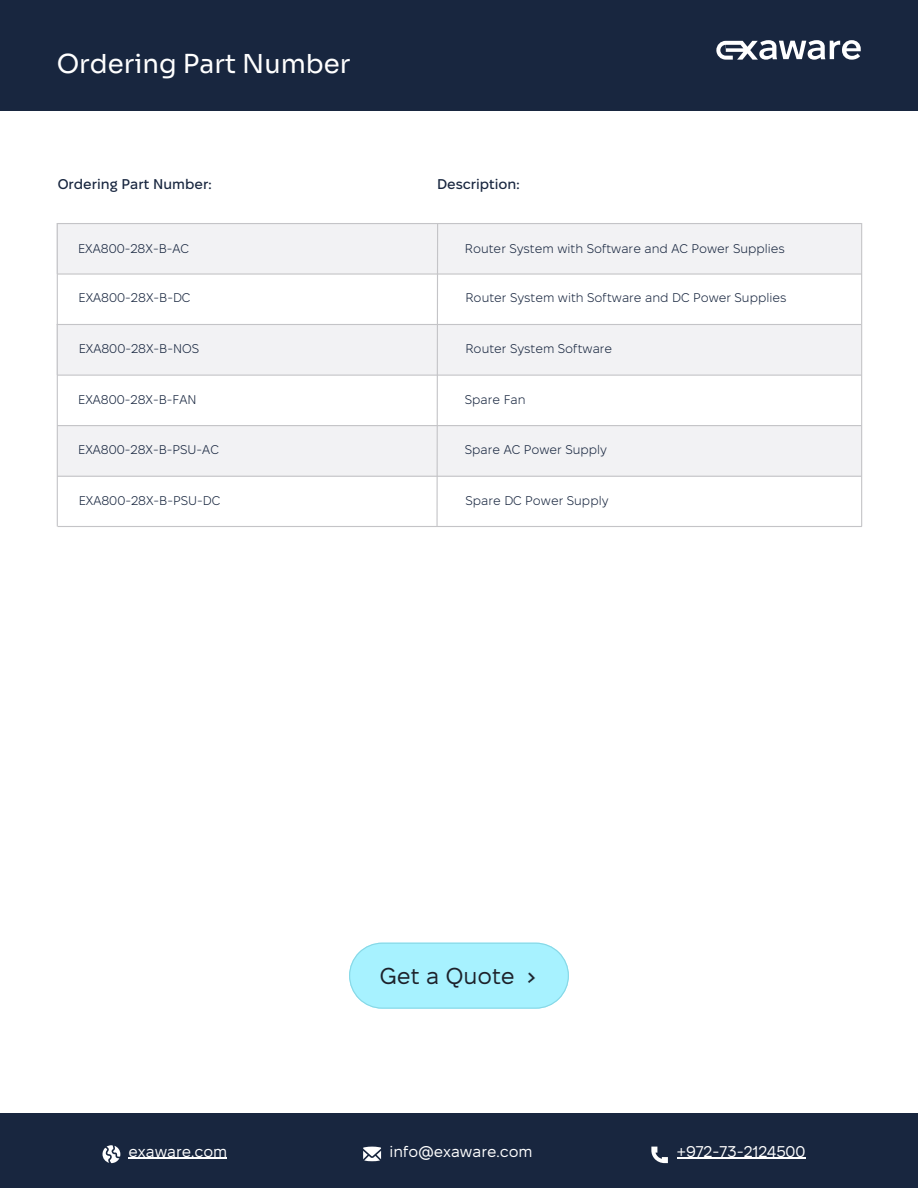
<style>
.page{position:relative;width:918px;height:1188px;background:#fff}
.page>*{position:absolute;margin:0;border:0;box-sizing:border-box;transform-origin:0 0}
.t1{font:26.1px "Sora";color:#fff}
.t2{font:22.95px "Fixel Display";color:#1d222b}
.t3{font:15.45px "Fixel Display";color:#fff}
.t4{font:500 14.1px "Fixel Display";color:#18263f}
.t5{font:300 12.6px "Fixel Display";color:#18263f}
</style>
<div class="page">
<div style="left:0;top:0;width:918px;height:111px;background:#18263f"></div>
<svg style="left:716px;top:40px;width:145px;height:19px"></svg>
<div style="left:0;top:1113px;width:918px;height:75px;background:#18263f"></div>
<svg style="left:363px;top:1147px;width:18px;height:14px"></svg>
<svg style="left:103px;top:1145px;width:17px;height:18px"></svg>
<svg style="left:651px;top:1147px;width:17px;height:16px"></svg>
<hr style="left:128px;top:1158px;width:99px;height:1px;background:#fff">
<hr style="left:677px;top:1158px;width:129px;height:1px;background:#fff">
<svg style="left:349px;top:943px;width:220px;height:66px"></svg>
<img style="left:523px;top:966px;width:19px;height:23px">
<div style="left:57px;top:223px;width:804px;height:50px;background:#f2f2f4"></div>
<div style="left:57px;top:324px;width:804px;height:50px;background:#f2f2f4"></div>
<div style="left:57px;top:426px;width:804px;height:51px;background:#f2f2f4"></div>
<hr style="left:57px;top:324px;width:804px;height:1px;background:#c4c4c7">
<hr style="left:57px;top:375px;width:805px;height:1px;background:#c4c4c7">
<hr style="left:57px;top:425px;width:805px;height:1px;background:#c4c4c7">
<hr style="left:57px;top:476px;width:805px;height:1px;background:#c4c4c7">
<hr style="left:58px;top:273px;width:804px;height:2px;background:#c4c4c7">
<hr style="left:58px;top:526px;width:804px;height:1px;background:#c4c4c7">
<hr style="left:57px;top:223px;width:804px;height:1px;background:#c4c4c7">
<hr style="left:57px;top:223px;width:1px;height:304px;background:#c4c4c7">
<hr style="left:861px;top:223px;width:1px;height:304px;background:#c4c4c7">
<svg style="left:436px;top:224px;width:3px;height:302px"></svg>
<h1 class="t1" style="left:57px;top:48px;width:295px">Ordering Part Number</h1>
<p class="t4" style="left:58px;top:177px;width:155px">Ordering Part Number:</p>
<h4 class="t4" style="left:437px;top:177px;width:84px">Description:</h4>
<h2 class="t5" style="left:78px;top:241px;width:112px">EXA800-28X-B-AC</h2>
<p class="t5" style="left:465px;top:241px;width:322px">Router System with Software and AC Power Supplies</p>
<h5 class="t5" style="left:79px;top:291px;width:113px">EXA800-28X-B-DC</h5>
<p class="t5" style="left:79px;top:342px;width:122px">EXA800-28X-B-NOS</p>
<h5 class="t5" style="left:466px;top:291px;width:323px">Router System with Software and DC Power Supplies</h5>
<p class="t5" style="left:466px;top:342px;width:148px">Router System Software</p>
<h5 class="t5" style="left:78px;top:393px;width:120px">EXA800-28X-B-FAN</h5>
<p class="t5" style="left:465px;top:393px;width:62px">Spare Fan</p>
<h5 class="t5" style="left:78px;top:443px;width:142px">EXA800-28X-B-PSU-AC</h5>
<p class="t5" style="left:465px;top:443px;width:144px">Spare AC Power Supply</p>
<h5 class="t5" style="left:79px;top:494px;width:143px">EXA800-28X-B-PSU-DC</h5>
<p class="t5" style="left:466px;top:494px;width:144px">Spare DC Power Supply</p>
<p class="t2" style="left:380px;top:963px;width:137px">Get a Quote</p>
<p class="t3" style="left:128px;top:1143px;width:100px">exaware.com</p>
<h3 class="t3" style="left:390px;top:1143px;width:145px">info@exaware.com</h3>
<h3 class="t3" style="left:677px;top:1143px;width:130px">+972-73-2124500</h3>
</div>
